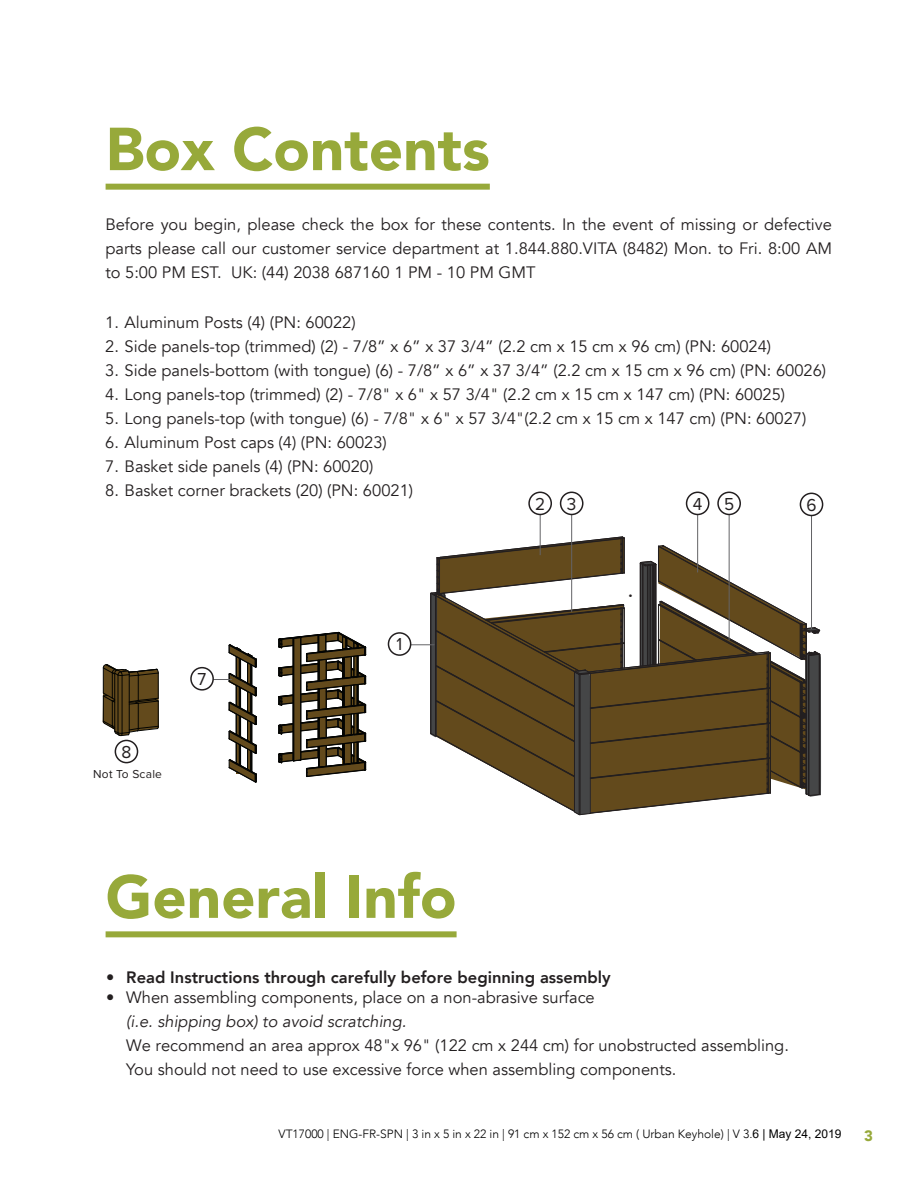
<style>
.page{position:relative;width:918px;height:1188px;background:#fff}
.page>*{position:absolute;margin:0;border:0;box-sizing:border-box;transform-origin:0 0}
.t1{font:900 60px "Avenir";color:#97a93a}
.t2{font:18px "Proxima Nova";color:#231f20;scale:.95 1}
.t3{font:16.5px/24px "Avenir";color:#231f20;text-align:justify}
.t4{font:800 16.5px "Avenir";color:#231f20}
.t5{font:italic 16.5px "Avenir";color:#231f20}
.t6{font:900 15px "Avenir";color:#97a93a}
.t7{font:300 12px "Avenir";color:#000}
.t8{font:12px "Proxima Nova";letter-spacing:.02em;color:#231f20}
.s1{font-weight:400}
.s2{font-family:"Arial";font-weight:400}
</style>
<div class="page">
<svg style="left:430px;top:536px;width:391px;height:280px"></svg>
<svg style="left:278px;top:632px;width:88px;height:145px"></svg>
<svg style="left:228px;top:644px;width:29px;height:139px"></svg>
<hr style="left:540px;top:514px;width:1px;height:41px;background:#636366">
<div style="left:528px;top:492px;width:24px;height:23px;border:2px solid #231f20;border-radius:50%"></div>
<div style="left:106px;top:184px;width:384px;height:6px;background:#97a93a"></div>
<div style="left:106px;top:931px;width:351px;height:6px;background:#97a93a"></div>
<hr style="left:397px;top:644px;width:37px;height:1px;background:#636366">
<div style="left:388px;top:633px;width:23px;height:22px;background:#fff;border-radius:50%"></div>
<div style="left:388px;top:632px;width:23px;height:24px;border:2px solid #231f20;border-radius:50%"></div>
<svg style="left:102px;top:664px;width:57px;height:72px;background:#665638"></svg>
<hr style="left:199px;top:679px;width:33px;height:1px;background:#636366">
<div style="left:191px;top:668px;width:22px;height:22px;background:#fff;border-radius:50%"></div>
<div style="left:190px;top:667px;width:24px;height:24px;border:2px solid #231f20;border-radius:50%"></div>
<div style="left:115px;top:740px;width:23px;height:23px;border:2px solid #231f20;border-radius:50%"></div>
<hr style="left:811px;top:516px;width:1px;height:113px;background:#636366">
<div style="left:800px;top:493px;width:23px;height:23px;border:2px solid #231f20;border-radius:50%"></div>
<hr style="left:571px;top:514px;width:1px;height:97px;background:#636366">
<div style="left:560px;top:492px;width:24px;height:23px;border:2px solid #231f20;border-radius:50%"></div>
<hr style="left:697px;top:514px;width:1px;height:58px;background:#636366">
<div style="left:686px;top:492px;width:23px;height:23px;border:2px solid #231f20;border-radius:50%"></div>
<hr style="left:729px;top:514px;width:1px;height:126px;background:#636366">
<div style="left:717px;top:492px;width:24px;height:23px;border:2px solid #231f20;border-radius:50%"></div>
<h1 class="t1" style="left:106px;top:98px;width:386px">Box Contents</h1>
<p class="t3" style="left:105px;top:213px;width:728px">Before you begin, please check the box for these contents. In the event of missing or defective parts please call our customer service department at 1.844.880.VITA (8482) Mon. to Fri. 8:00 AM to 5:00 PM EST. UK: (44) 2038 687160 1 PM - 10 PM GMT</p>
<p class="t3" style="left:105px;top:311px;width:252px">1. Aluminum Posts (4) (PN: 60022)</p>
<p class="t3" style="left:105px;top:335px;width:667px">2. Side panels-top (trimmed) (2) - 7/8” x 6” x 37 3/4” (2.2 cm x 15 cm x 96 cm) (PN: 60024)</p>
<p class="t3" style="left:105px;top:359px;width:722px">3. Side panels-bottom (with tongue) (6) - 7/8” x 6” x 37 3/4” (2.2 cm x 15 cm x 96 cm) (PN: 60026)</p>
<p class="t3" style="left:105px;top:383px;width:682px">4. Long panels-top (trimmed) (2) - 7/8" x 6" x 57 3/4" (2.2 cm x 15 cm x 147 cm) (PN: 60025)</p>
<p class="t3" style="left:105px;top:407px;width:703px">5. Long panels-top (with tongue) (6) - 7/8" x 6" x 57 3/4"(2.2 cm x 15 cm x 147 cm) (PN: 60027)</p>
<p class="t3" style="left:105px;top:431px;width:283px">6. Aluminum Post caps (4) (PN: 60023)</p>
<p class="t3" style="left:105px;top:455px;width:270px">7. Basket side panels (4) (PN: 60020)</p>
<p class="t3" style="left:105px;top:479px;width:309px">8. Basket corner brackets (20) (PN: 60021)</p>
<p class="t2" style="left:535px;top:495px;width:12px">2</p>
<p class="t2" style="left:567px;top:495px;width:12px">3</p>
<p class="t2" style="left:693px;top:495px;width:45px">4 5</p>
<p class="t2" style="left:806px;top:496px;width:12px">6</p>
<p class="t2" style="left:121px;top:744px;width:12px">8</p>
<p class="t8" style="left:93px;top:768px;width:70px">Not To Scale</p>
<p class="t2" style="left:198px;top:671px;width:11px">7</p>
<p class="t2" style="left:397px;top:636px;width:8px">1</p>
<h1 class="t1" style="left:106px;top:846px;width:353px">General Info</h1>
<p class="t4" style="left:628px;top:578px;width:6px">.</p>
<p class="t4" style="left:106px;top:964px;width:506px"><span class="s1">•</span> Read Instructions through carefully before beginning assembly</p>
<p class="t3" style="left:106px;top:985px;width:490px">• When assembling components, place on a non-abrasive surface</p>
<p class="t5" style="left:126px;top:1011px;width:282px">(i.e. shipping box) to avoid scratching.</p>
<p class="t3" style="left:126px;top:1033px;width:664px">We recommend an area approx 48"x 96" (122 cm x 244 cm) for unobstructed assembling.<br>You should not need to use excessive force when assembling components.</p>
<p class="t7" style="left:279px;top:1127px;width:565px">VT17000 | ENG-FR-SPN | 3 in x 5 in x 22 in | 91 cm x 152 cm x 56 cm ( Urban Keyhole) | V 3.<span class="s2">6 | May 24, 2019</span></p>
<p class="t6" style="left:864px;top:1123px;width:10px">3</p>
</div>
